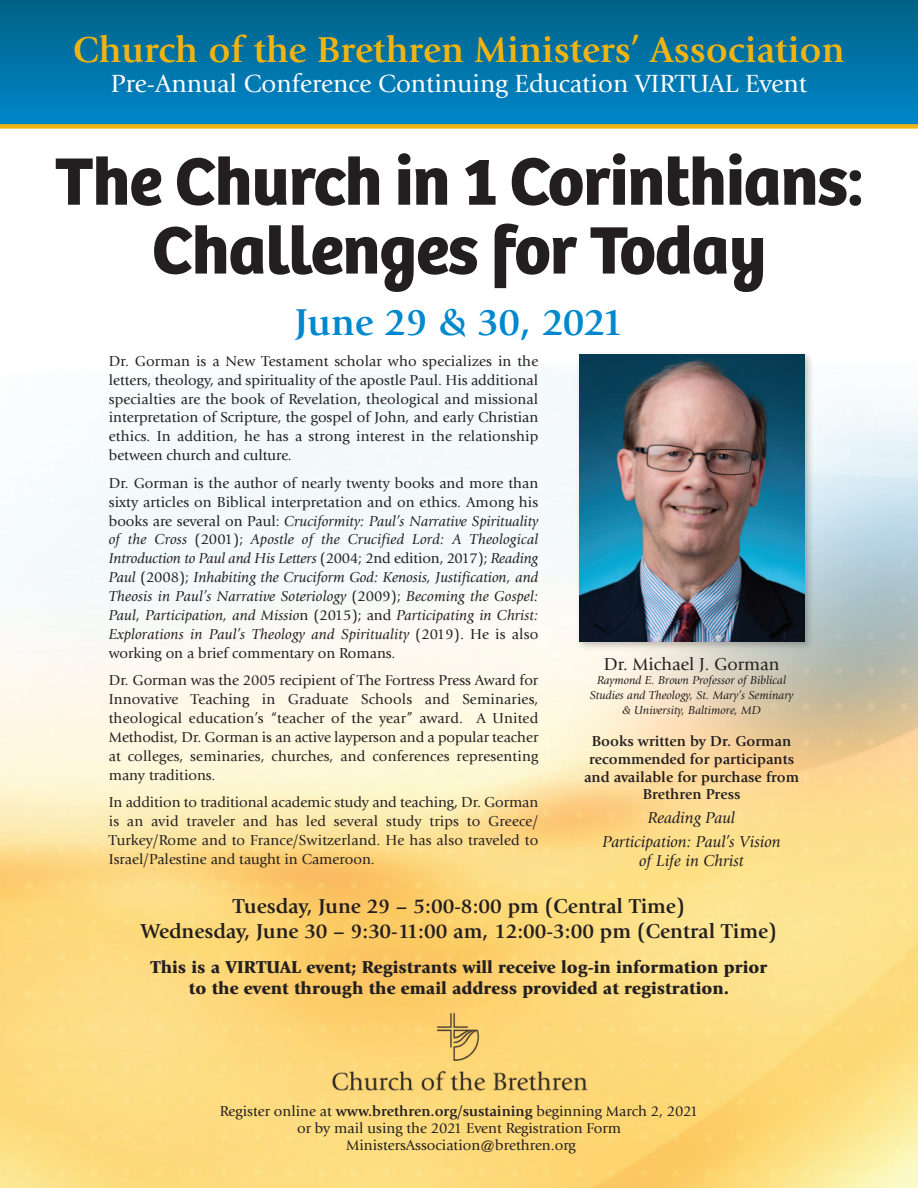
<style>
.page{position:relative;width:918px;height:1188px;background:#fff}
.page>*{position:absolute;margin:0;border:0;box-sizing:border-box;transform-origin:0 0}
.t1{font:700 69.45px "Bree";letter-spacing:-.01em;color:#231f20}
.t2{font:700 39px "Giovanni";letter-spacing:-.01em;color:#0088ce}
.t3{font:700 37.5px "Giovanni";color:#f0b312}
.t4{font:25.95px "Giovanni";color:#fff}
.t5{font:700 21px "Giovanni";color:#231f20}
.t6{font:900 18px "Giovanni";color:#231f20}
.t7{font:18px "Giovanni";color:#231f20}
.t8{font:italic 16.5px "Giovanni";color:#231f20}
.t9{font:15px/18.9px "Giovanni";color:#231f20;text-align:justify}
.t10{font:italic 15px/18.9px "Giovanni";letter-spacing:.01em;color:#231f20;text-align:justify}
.t11{font:700 15px/17.7px "Giovanni";color:#231f20;text-align:center}
.t12{font:italic 12px/14.7px "Giovanni";color:#231f20;text-align:center}
.s1{font-style:normal}
.s2{font-weight:700}
</style>
<div class="page">
<img style="left:0;top:373px;width:918px;height:815px">
<div style="left:0;top:0;width:918px;height:126px;background:linear-gradient(to bottom,#006184,#0086ca)"></div>
<img style="left:323px;top:1007px;width:271px;height:90px">
<img style="left:573px;top:354px;width:244px;height:301px">
<img style="left:579px;top:355px;width:225px;height:287px">
<div style="left:0;top:124px;width:918px;height:5px;background:#f0b312"></div>
<p class="t3" style="left:73px;top:35px;width:773px">Church of the Brethren Ministers’ Association</p>
<p class="t4" style="left:111px;top:73px;width:698px">Pre-Annual Conference Continuing Education VIRTUAL Event</p>
<p class="t1" style="left:55px;top:154px;width:810px">The Church in 1 Corinthians:</p>
<p class="t1" style="left:152px;top:223px;width:616px">Challenges for Today</p>
<p class="t2" style="left:295px;top:307px;width:330px">June 29 &amp; 30, 2021</p>
<p class="t9" style="left:109px;top:353px;width:431px">Dr. Gorman is a New Testament scholar who specializes in the letters, theology, and spirituality of the apostle Paul. His additional specialties are the book of Revelation, theological and missional interpretation of Scripture, the gospel of John, and early Christian ethics. In addition, he has a strong interest in the relationship between church and culture.</p>
<p class="t10" style="left:109px;top:475px;width:431px"><span class="s1">Dr. Gorman is the author of nearly twenty books and more than sixty articles on Biblical interpretation and on ethics. Among his books are several on Paul:</span> Cruciformity: Paul’s Narrative Spirituality of the Cross <span class="s1">(2001);</span> Apostle of the Crucified Lord: A Theological Introduction to Paul and His Letters <span class="s1">(2004; 2nd edition, 2017);</span> Reading Paul <span class="s1">(2008);</span> Inhabiting the Cruciform God: Kenosis, Justification, and Theosis in Paul’s Narrative Soteriology <span class="s1">(2009);</span> Becoming the Gospel:<br>Paul, Participation, and Missio<span class="s1">n (2015); and</span> Participating in Christ:<br>Explorations in Paul’s Theology and Spirituality <span class="s1">(2019). He is also working on a brief commentary on Romans.</span></p>
<p class="t9" style="left:109px;top:672px;width:431px">Dr. Gorman was the 2005 recipient of The Fortress Press Award for Innovative Teaching in Graduate Schools and Seminaries, theological education’s “teacher of the year” award. A United Methodist, Dr. Gorman is an active layperson and a popular teacher at colleges, seminaries, churches, and conferences representing many traditions.</p>
<p class="t9" style="left:109px;top:794px;width:431px">In addition to traditional academic study and teaching, Dr. Gorman is an avid traveler and has led several study trips to Greece/ Turkey/Rome and to France/Switzerland. He has also traveled to Israel/Palestine and taught in Cameroon.</p>
<p class="t7" style="left:604px;top:657px;width:177px">Dr. Michael J. Gorman</p>
<p class="t12" style="left:590px;top:674px;width:205px">Raymond E. Brown Professor of Biblical<br>Studies and Theology, St. Mary’s Seminary &amp; University, Baltimore, MD</p>
<p class="t11" style="left:584px;top:734px;width:217px">Books written by Dr. Gorman recommended for participants and available for purchase from<br>Brethren Press</p>
<p class="t8" style="left:648px;top:811px;width:89px">Reading Paul</p>
<p class="t8" style="left:602px;top:835px;width:180px">Participation: Paul’s Vision</p>
<p class="t8" style="left:639px;top:854px;width:106px">of Life in Christ</p>
<p class="t5" style="left:233px;top:897px;width:454px">Tuesday, June 29 – 5:00-8:00 pm (Central Time)</p>
<p class="t5" style="left:141px;top:923px;width:638px">Wednesday, June 30 – 9:30-11:00 am, 12:00-3:00 pm (Central Time)</p>
<p class="t6" style="left:151px;top:960px;width:618px">This is a VIRTUAL event; Registrants will receive log-in information prior</p>
<p class="t6" style="left:189px;top:981px;width:542px">to the event through the email address provided at registration.</p>
<p class="t9" style="left:220px;top:1103px;width:480px">Register online at <span class="s2">www.brethren.org/sustaining</span> beginning March 2, 2021</p>
<p class="t9" style="left:297px;top:1120px;width:325px">or by mail using the 2021 Event Registration Form</p>
<p class="t9" style="left:346px;top:1137px;width:231px">MinistersAssociation@brethren.org</p>
</div>
